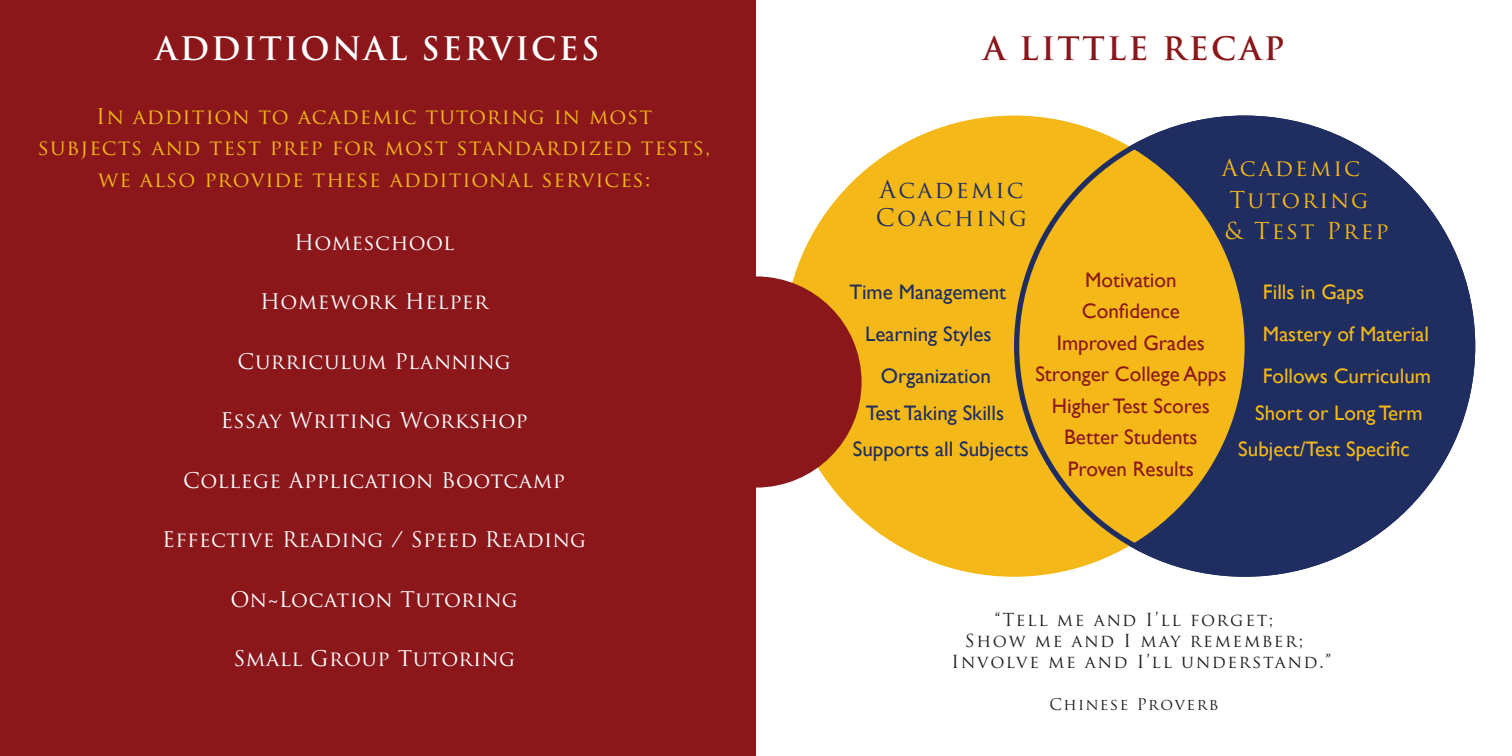
<style>
.page{position:relative;width:1512px;height:756px;background:#fff}
.page>*{position:absolute;margin:0;border:0;box-sizing:border-box;transform-origin:0 0}
.t1{font:700 31.5px "Trajan Pro";letter-spacing:.075em;color:#fff}
.t2{font:700 31.5px "Trajan Pro";color:#8b171b}
.t3{font:23.62px/28.3px "Trajan Pro";letter-spacing:.095em;color:#202d60}
.t4{font:22.75px/31.5px "Trajan Pro";letter-spacing:.1em;color:#f4b918}
.t5{font:21px "Trajan Pro";letter-spacing:.025em;color:#fff}
.t6{font:21px/31.5px "Trajan Pro";letter-spacing:.05em;color:#f4b918;text-align:center}
.t7{font:21px/31.5px "Gill Sans";color:#8b171b;text-align:center}
.t8{font:21px/42px "Gill Sans";color:#f4b918}
.t9{font:21px "Gill Sans";color:#202d60}
.t10{font:17.5px "Trajan Pro";letter-spacing:.1em;color:#231f20}
.t11{font:15.75px "Trajan Pro";letter-spacing:.095em;color:#231f20}
</style>
<div class="page">
<div style="left:0;top:0;width:756px;height:756px;background:#8b171b"></div>
<div style="left:1017px;top:118px;width:456px;height:456px;background:#202d60;border-radius:50%"></div>
<div style="left:786px;top:118px;width:456px;height:456px;background:#f4b918;border-radius:50%"></div>
<div style="left:650px;top:276px;width:212px;height:212px;background:#8b171b;border-radius:50%"></div>
<h1 class="t1" style="left:155px;top:29px;width:110px">ADDITIO</h1>
<h1 class="t1" style="left:332px;top:29px;width:264px">NAL SERVICES</h1>
<h1 class="t2" style="left:983px;top:29px;width:80px">A LITTL</h1>
<h1 class="t2" style="left:1129px;top:29px;width:107px">E RECAP</h1>
<p class="t6" style="left:38px;top:100px;width:674px">In addition to academic tutoring in most<br>subjects and test prep for most standardized tests, we also provide these additional services:</p>
<p class="t5" style="left:294px;top:229px;width:162px">Homeschool</p>
<p class="t5" style="left:260px;top:289px;width:229px">Homework Helper</p>
<p class="t5" style="left:238px;top:348px;width:275px">Curriculum Planning</p>
<p class="t5" style="left:221px;top:407px;width:309px">Essay Writing Workshop</p>
<p class="t5" style="left:183px;top:467px;width:383px">College Application Bootcamp</p>
<p class="t5" style="left:162px;top:526px;width:426px">Effective Reading / Speed Reading</p>
<p class="t5" style="left:231px;top:586px;width:289px">On~Location Tutoring</p>
<p class="t5" style="left:233px;top:645px;width:283px">Small Group Tutoring</p>
<p class="t3" style="left:876px;top:175px;width:152px">Academic<br>Coaching</p>
<p class="t4" style="left:1222px;top:152px;width:169px">Academic<br>Tutoring<br>&amp; Test Prep</p>
<p class="t9" style="left:849px;top:279px;width:158px">Time Management</p>
<p class="t9" style="left:865px;top:321px;width:128px">Learning Styles</p>
<p class="t9" style="left:881px;top:363px;width:112px">Organization</p>
<p class="t9" style="left:866px;top:400px;width:140px">Test Taking Skills</p>
<p class="t9" style="left:853px;top:437px;width:177px">Supports all Subjects</p>
<p class="t7" style="left:1035px;top:265px;width:193px">Motivation<br>Confidence<br>Improved Grades<br>Stronger College Apps<br>Higher Test Scores<br>Better Students<br>Proven Results</p>
<p class="t8" style="left:1263px;top:271px;width:170px">Fills in Gaps<br>Mastery of Material<br>Follows Curriculum</p>
<p class="t8" style="left:1255px;top:392px;width:169px">Short or Long Term</p>
<p class="t8" style="left:1238px;top:428px;width:173px">Subject/Test Specific</p>
<p class="t10" style="left:995px;top:608px;width:280px">“Tell me and I’ll forget;</p>
<p class="t10" style="left:965px;top:629px;width:340px">Show me and I may remember;</p>
<p class="t10" style="left:952px;top:650px;width:381px">Involve me and I’ll understand.”</p>
<p class="t11" style="left:1049px;top:694px;width:171px">Chinese Proverb</p>
</div>
